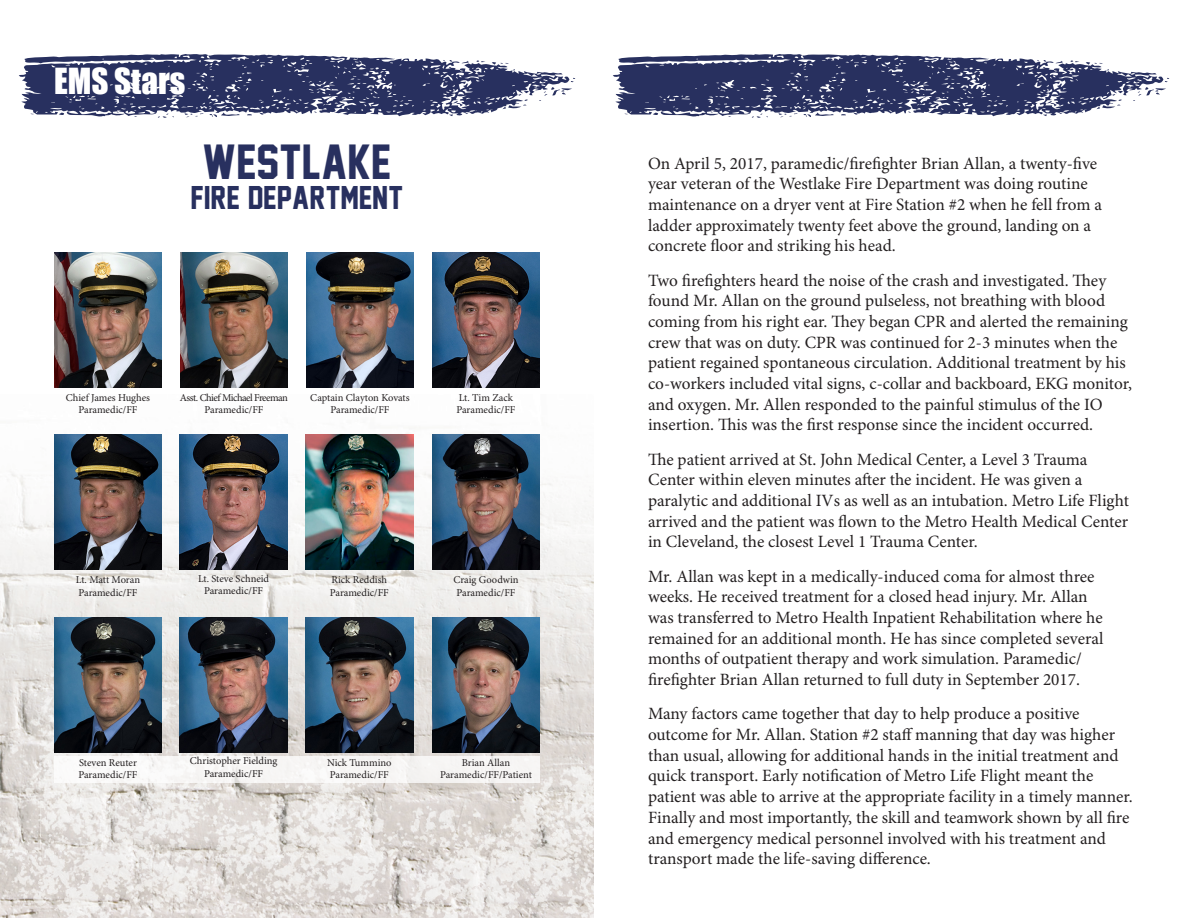
<style>
.page{position:relative;width:1188px;height:918px;background:#fff}
.page>*{position:absolute;margin:0;border:0;box-sizing:border-box;transform-origin:0 0}
.t1{font:45px "Jersey M54";letter-spacing:.01em;color:#28305f}
.t2{font:33px "Impact";color:#fff}
.t3{font:30px "Jersey M54";letter-spacing:.01em;color:#28305f}
.t4{font:17.25px/20.7px "Minion Pro";color:#231f20}
.t5{font:10.5px/12.6px "Minion Pro";color:#231f20}
.t6{font:10.5px/12.6px "Minion Pro";letter-spacing:-.05em;color:#231f20;text-align:center}
</style>
<div class="page">
<svg style="left:19px;top:54px;width:556px;height:64px"></svg>
<img style="left:0;top:433px;width:594px;height:485px">
<svg style="left:613px;top:54px;width:556px;height:64px"></svg>
<div style="left:54px;top:757px;width:486px;height:26px;background:#f7f6f5"></div>
<img style="left:180px;top:252px;width:108px;height:135px">
<img style="left:432px;top:252px;width:108px;height:135px">
<img style="left:306px;top:252px;width:108px;height:135px">
<img style="left:54px;top:435px;width:108px;height:135px">
<img style="left:54px;top:252px;width:108px;height:135px">
<img style="left:180px;top:435px;width:108px;height:135px">
<img style="left:305px;top:435px;width:108px;height:135px">
<img style="left:432px;top:435px;width:108px;height:135px">
<img style="left:54px;top:617px;width:108px;height:135px">
<img style="left:180px;top:617px;width:108px;height:135px">
<img style="left:305px;top:617px;width:108px;height:135px">
<img style="left:432px;top:617px;width:108px;height:135px">
<p class="t2" style="left:54px;top:55px;width:133px">EMS Stars</p>
<p class="t1" style="left:203px;top:137px;width:190px">WESTLAKE</p>
<p class="t3" style="left:191px;top:181px;width:214px">FIRE DEPARTMENT</p>
<p class="t6" style="left:180px;top:392px;width:109px">Asst. Chief Michael Freeman<br>Paramedic/FF</p>
<p class="t5" style="left:66px;top:392px;width:86px;text-align:center">Chief James Hughes<br>Paramedic/FF</p>
<p class="t5" style="left:310px;top:392px;width:101px;text-align:center">Captain Clayton Kovats<br>Paramedic/FF</p>
<p class="t5" style="left:456px;top:392px;width:61px">Lt. Tim Zack<br>Paramedic/FF</p>
<p class="t5" style="left:76px;top:574px;width:66px">Lt. Matt Moran<br>Paramedic/FF</p>
<p class="t5" style="left:198px;top:572px;width:73px;text-align:center">Lt. Steve Schneid<br>Paramedic/FF</p>
<p class="t5" style="left:330px;top:574px;width:61px">Rick Reddish<br>Paramedic/FF</p>
<p class="t5" style="left:453px;top:574px;width:67px">Craig Goodwin<br>Paramedic/FF</p>
<p class="t5" style="left:78px;top:757px;width:61px">Steven Reuter<br>Paramedic/FF</p>
<p class="t5" style="left:190px;top:755px;width:89px;text-align:center">Christopher Fielding<br>Paramedic/FF</p>
<p class="t5" style="left:327px;top:757px;width:66px">Nick Tummino<br>Paramedic/FF</p>
<p class="t5" style="left:440px;top:757px;width:93px;text-align:center">Brian Allan<br>Paramedic/FF/Patient</p>
<p class="t4" style="left:648px;top:153px;width:455px">On April 5, 2017, paramedic/firefighter Brian Allan, a twenty-five year veteran of the Westlake Fire Department was doing routine maintenance on a dryer vent at Fire Station #2 when he fell from a ladder approximately twenty feet above the ground, landing on a concrete floor and striking his head.</p>
<p class="t4" style="left:648px;top:270px;width:485px">Two firefighters heard the noise of the crash and investigated. They found Mr. Allan on the ground pulseless, not breathing with blood coming from his right ear. They began CPR and alerted the remaining crew that was on duty. CPR was continued for 2-3 minutes when the patient regained spontaneous circulation. Additional treatment by his co-workers included vital signs, c-collar and backboard, EKG monitor, and oxygen. Mr. Allen responded to the painful stimulus of the IO insertion. This was the first response since the incident occurred.</p>
<p class="t4" style="left:648px;top:450px;width:482px">The patient arrived at St. John Medical Center, a Level 3 Trauma Center within eleven minutes after the incident. He was given a paralytic and additional IVs as well as an intubation. Metro Life Flight arrived and the patient was flown to the Metro Health Medical Center in Cleveland, the closest Level 1 Trauma Center.</p>
<p class="t4" style="left:648px;top:567px;width:457px">Mr. Allan was kept in a medically-induced coma for almost three weeks. He received treatment for a closed head injury. Mr. Allan was transferred to Metro Health Inpatient Rehabilitation where he remained for an additional month. He has since completed several months of outpatient therapy and work simulation. Paramedic/ firefighter Brian Allan returned to full duty in September 2017.</p>
<p class="t4" style="left:648px;top:704px;width:486px">Many factors came together that day to help produce a positive outcome for Mr. Allan. Station #2 staff manning that day was higher than usual, allowing for additional hands in the initial treatment and quick transport. Early notification of Metro Life Flight meant the patient was able to arrive at the appropriate facility in a timely manner.<br>Finally and most importantly, the skill and teamwork shown by all fire and emergency medical personnel involved with his treatment and transport made the life-saving difference.</p>
</div>
